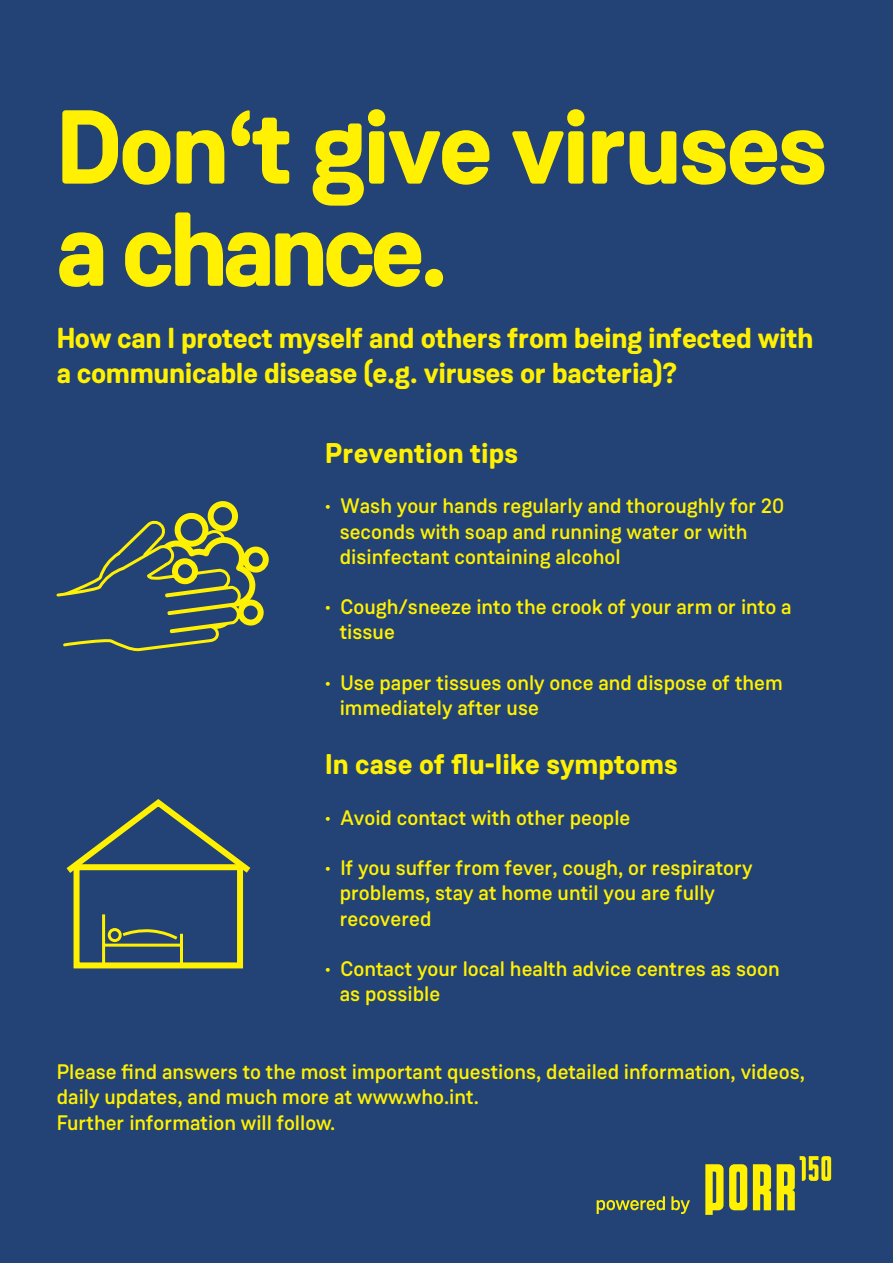
<style>
.page{position:relative;width:893px;height:1263px;background:#234275}
.page>*{position:absolute;margin:0;border:0;box-sizing:border-box;transform-origin:0 0}
.t1{font:700 104.85px/102.1px "Weissenhof Grotesk";letter-spacing:-.03em;color:#fff101}
.t2{font:700 28.8px/34.7px "Weissenhof Grotesk";letter-spacing:-.015em;color:#fff101}
.t3{font:700 28.5px "Weissenhof Grotesk";color:#fff101}
.t4{font:500 21px/25.2px "Weissenhof Grotesk";color:#fff101}
</style>
<div class="page">
<svg style="left:705px;top:1156px;width:126px;height:59px"></svg>
<svg style="left:597px;top:1196px;width:68px;height:18px"></svg>
<svg style="left:671px;top:1196px;width:19px;height:18px"></svg>
<hr style="left:102px;top:914px;width:3px;height:51px;background:#fff101">
<hr style="left:104px;top:944px;width:77px;height:3px;background:#fff101">
<hr style="left:180px;top:934px;width:3px;height:31px;background:#fff101">
<div style="left:108px;top:928px;width:14px;height:14px;border:3px solid #fff101;border-radius:50%"></div>
<svg style="left:119px;top:929px;width:62px;height:12px"></svg>
<div style="left:74px;top:864px;width:169px;height:104px;border:6px solid #fff101"></div>
<svg style="left:56px;top:501px;width:213px;height:378px"></svg>
<h1 class="t1" style="left:56px;top:98px;width:773px">Don‘t give viruses a chance.</h1>
<h2 class="t2" style="left:57px;top:321px;width:758px">How can I protect myself and others from being infected with a communicable disease (e.g. viruses or bacteria)?</h2>
<h3 class="t3" style="left:325px;top:435px;width:194px">Prevention tips</h3>
<p class="t4" style="left:340px;top:494px;width:446px;text-indent:-14px">• Wash your hands regularly and thoroughly for 20 seconds with soap and running water or with disinfectant containing alcohol</p>
<p class="t4" style="left:340px;top:594px;width:454px;text-indent:-14px">• Cough/sneeze into the crook of your arm or into a tissue</p>
<p class="t4" style="left:340px;top:670px;width:445px;text-indent:-14px">• Use paper tissues only once and dispose of them immediately after use</p>
<h3 class="t3" style="left:325px;top:747px;width:354px">In case of flu-like symptoms</h3>
<p class="t4" style="left:325px;top:805px;width:307px">• Avoid contact with other people</p>
<p class="t4" style="left:340px;top:855px;width:414px;text-indent:-14px">• If you suffer from fever, cough, or respiratory problems, stay at home until you are fully recovered</p>
<p class="t4" style="left:340px;top:956px;width:441px;text-indent:-14px">• Contact your local health advice centres as soon as possible</p>
<p class="t4" style="left:57px;top:1059px;width:750px">Please find answers to the most important questions, detailed information, videos, daily updates, and much more at www.who.int.<br>Further information will follow.</p>
</div>
